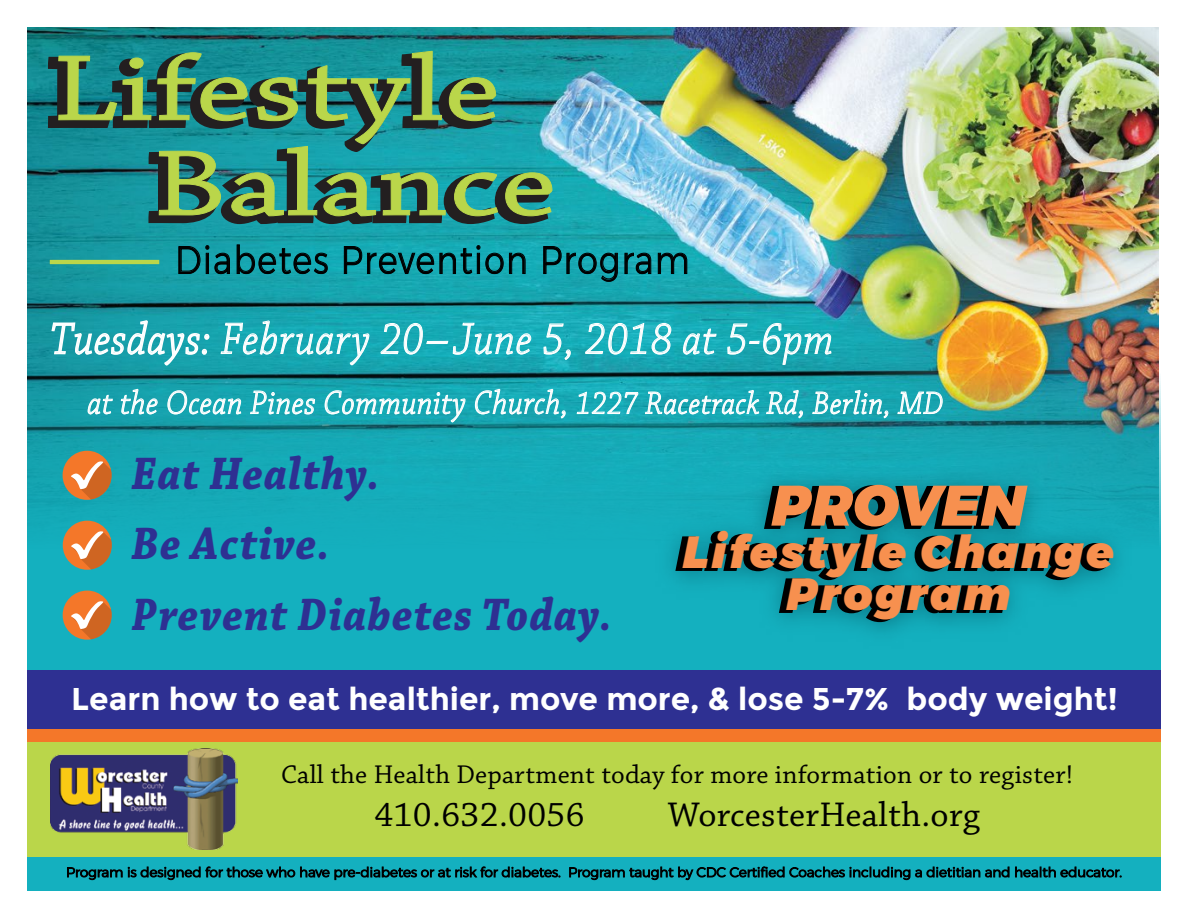
<style>
.page{position:relative;width:1188px;height:918px;background:#fff}
.page>*{position:absolute;margin:0;border:0;box-sizing:border-box;transform-origin:0 0}
.t1{font:italic 900 57px "Montserrat";color:#f7904f}
.t2{font:italic 700 48px/70.5px "Chaparral Pro";letter-spacing:.025em;color:#2e3092;scale:.9 1}
.t3{font:italic 300 46.5px "Chaparral Pro";letter-spacing:.025em;color:#fff;scale:.9 1}
.t4{font:italic 900 45px/42px "Montserrat";letter-spacing:.05em;color:#f7904f;text-align:center}
.t5{font:300 38.7px "Montserrat";letter-spacing:.05em;color:#000;scale:.85 1}
.t6{font:36px "Chaparral Pro";letter-spacing:.01em;color:#000}
.t7{font:italic 300 34.5px "Chaparral Pro";letter-spacing:.025em;color:#fff;scale:.9 1}
.t8{font:700 31.5px "Montserrat";color:#fff}
.t9{font:27px "Chaparral Pro";letter-spacing:.01em;color:#000}
.s1{font-size:33px}
</style>
<div class="page">
<img style="left:27px;top:27px;width:1134px;height:864px">
<svg style="left:178px;top:245px;width:52px;height:29px;background:#117e86"></svg>
<svg style="left:237px;top:244px;width:91px;height:30px;background:#11858e"></svg>
<svg style="left:344px;top:245px;width:182px;height:29px;background:#118b94"></svg>
<svg style="left:543px;top:246px;width:75px;height:36px;background:#138c95"></svg>
<svg style="left:624px;top:253px;width:27px;height:21px"></svg>
<svg style="left:658px;top:253px;width:29px;height:21px"></svg>
<svg style="left:48px;top:51px;width:505px;height:173px;background:#398973"></svg>
<hr style="left:50px;top:260px;width:109px;height:4px;background:#bad64a">
<svg style="left:51px;top:319px;width:158px;height:49px;background:#42afb8"></svg>
<svg style="left:220px;top:320px;width:150px;height:46px;background:#36b3bc"></svg>
<svg style="left:380px;top:322px;width:152px;height:33px;background:#3cb8c2"></svg>
<svg style="left:543px;top:323px;width:28px;height:38px"></svg>
<svg style="left:585px;top:310px;width:87px;height:45px;background:#3bbac4"></svg>
<svg style="left:682px;top:328px;width:35px;height:35px"></svg>
<svg style="left:727px;top:304px;width:105px;height:61px;background:#30afb9"></svg>
<svg style="left:87px;top:395px;width:26px;height:29px"></svg>
<svg style="left:120px;top:388px;width:38px;height:27px"></svg>
<svg style="left:167px;top:390px;width:75px;height:34px;background:#3fb3bd"></svg>
<svg style="left:250px;top:390px;width:66px;height:32px;background:#43b7c1"></svg>
<svg style="left:324px;top:390px;width:142px;height:33px;background:#40b7c1"></svg>
<svg style="left:474px;top:388px;width:92px;height:31px;background:#44b8c2"></svg>
<svg style="left:576px;top:378px;width:228px;height:46px;background:#35b3bd"></svg>
<svg style="left:812px;top:389px;width:77px;height:37px;background:#3fa9b3"></svg>
<svg style="left:897px;top:391px;width:46px;height:35px;background:#48adb6"></svg>
<img style="left:51px;top:748px;width:186px;height:102px">
<svg style="left:67px;top:866px;width:494px;height:14px;background:#0d7680"></svg>
<svg style="left:569px;top:866px;width:553px;height:14px;background:#10909d"></svg>
<div style="left:63px;top:451px;width:49px;height:49px;background:#f47729;border-radius:50%"></div>
<svg style="left:70px;top:461px;width:42px;height:39px"></svg>
<div style="left:63px;top:521px;width:49px;height:49px;background:#f47729;border-radius:50%"></div>
<svg style="left:70px;top:531px;width:42px;height:38px"></svg>
<div style="left:63px;top:591px;width:49px;height:49px;background:#f47729;border-radius:50%"></div>
<svg style="left:70px;top:601px;width:42px;height:38px"></svg>
<img style="left:634px;top:449px;width:522px;height:429px">
<h3 class="t5" style="left:175px;top:231px;width:606px">Diabetes Prevention Program</h3>
<h3 class="t3" style="left:50px;top:314px;width:872px">Tuesdays: February 20-June 5, 2018 at 5-6pm</h3>
<p class="t7" style="left:88px;top:384px;width:952px">at the Ocean Pines Community Church, <span class="s1">1227 Racetrack Rd, Berlin, MD</span></p>
<h2 class="t2" style="left:132px;top:440px;width:536px">Eat Healthy.<br>Be Active.<br>Prevent Diabetes Today.</h2>
<h1 class="t1" style="left:772px;top:459px;width:255px">PROVEN</h1>
<h3 class="t4" style="left:683px;top:531px;width:433px">Lifestyle Change<br>Program</h3>
<p class="t8" style="left:71px;top:680px;width:1048px">Learn how to eat healthier, move more, &amp; lose 5-7% body weight!</p>
<p class="t9" style="left:281px;top:759px;width:794px">Call the Health Department today for more information or to register!</p>
<h3 class="t6" style="left:374px;top:795px;width:212px">410.632.0056</h3>
<h3 class="t6" style="left:668px;top:795px;width:313px">WorcesterHealth.org</h3>
</div>
